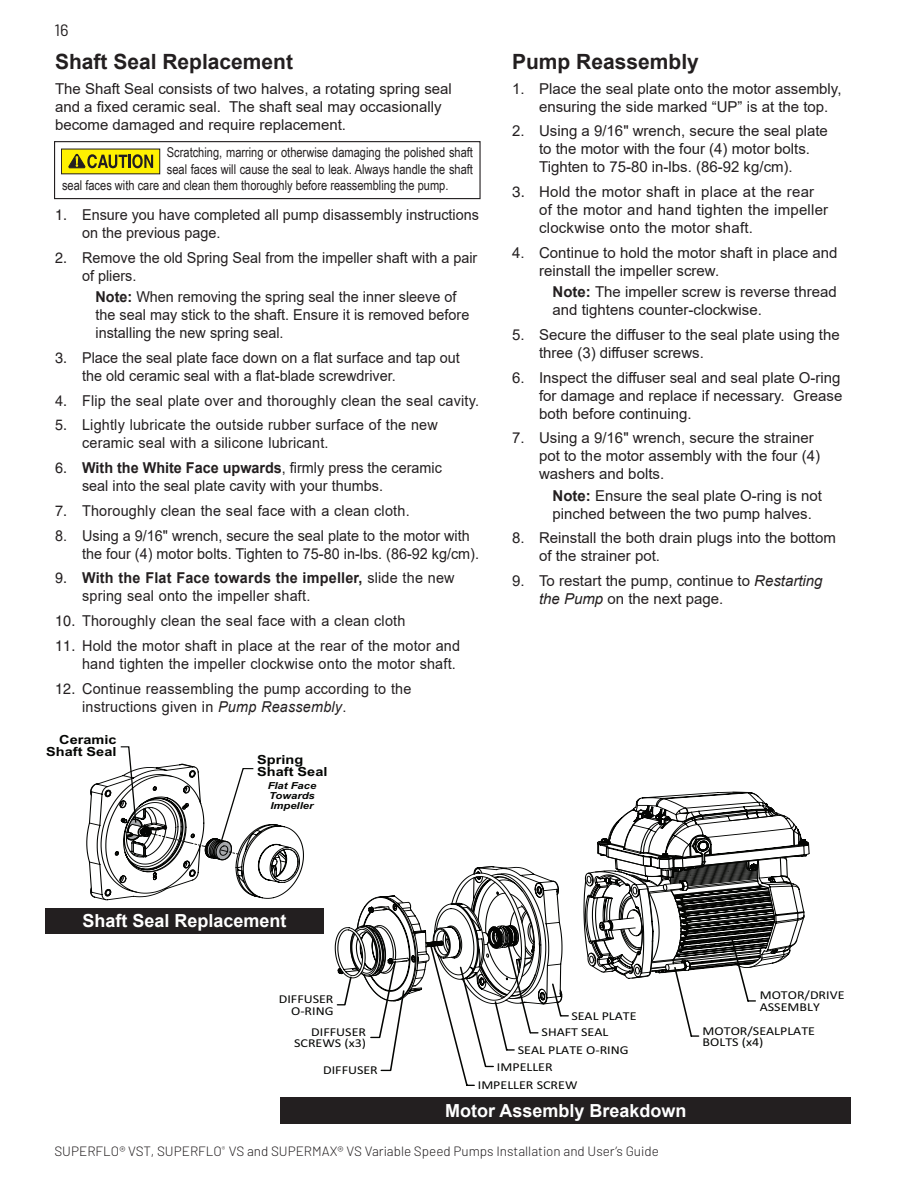
<style>
.page{position:relative;width:918px;height:1188px;background:#fff}
.page>*{position:absolute;margin:0;border:0;box-sizing:border-box;transform-origin:0 0}
.Head_2{font:700 21px "Arial";color:#231f20}
.Body_Text{font:700 21px "Arial";color:#231f20}
.t1{font:700 18px "Arial";color:#fff}
.t2{font:16.5px "Barlow";color:#231f20}
._1__Level_text{font:15px/18px "Arial";color:#231f20;scale:.96 1}
._1__Level_text-2{font:15px/18px "Arial";color:#231f20}
.NUMBERS_NEW{font:15px/18px "Arial";color:#231f20}
.t3{font:13.5px "Arial Narrow";color:#231f20}
.t4{font:300 13.5px "Barlow";color:#231f20}
.t5{font:700 12.6px/12.1px "Arial";color:#040503;text-align:right;scale:1.16 1}
.t6{font:12.15px/11.7px "Calibri";color:#040503;scale:1.16 1}
.t7{font:italic 700 9.75px/9.8px "Arial";color:#040503;scale:1.16 1}
.s1{font-family:"Helvetica"}
.s2{font-weight:700}
.s3{font-style:italic}
</style>
<div class="page">
<div style="left:61px;top:149px;width:99px;height:25px;background:#fff101"></div>
<svg style="left:68px;top:153px;width:85px;height:16px"></svg>
<div style="left:54px;top:141px;width:427px;height:58px;border:1px solid #231f20"></div>
<svg style="left:336px;top:792px;width:473px;height:247px"></svg>
<svg style="left:335px;top:854px;width:472px;height:150px"></svg>
<svg style="left:380px;top:936px;width:377px;height:150px"></svg>
<svg style="left:86px;top:746px;width:218px;height:154px"></svg>
<div style="left:281px;top:1098px;width:570px;height:26px;background:#231f20"></div>
<div style="left:45px;top:908px;width:279px;height:26px;background:#231f20"></div>
<p class="t2" style="left:54px;top:20px;width:16px">16</p>
<p class="Head_2" style="left:55px;top:47px;width:240px">Shaft Seal Replacement</p>
<p class="_1__Level_text-2" style="left:55px;top:80px;width:398px">The Shaft Seal consists of two halves, a rotating spring seal and a fixed ceramic seal. The shaft seal may occasionally become damaged and require replacement.</p>
<p class="t3" style="left:167px;top:143px;width:308px">Scratching, marring or otherwise damaging the polished shaft</p>
<p class="t3" style="left:167px;top:159px;width:308px">seal faces will cause the seal to leak. Always handle the shaft</p>
<p class="t3" style="left:62px;top:175px;width:388px">seal faces with care and clean them thoroughly before reassembling the pump.</p>
<p class="_1__Level_text" style="left:82px;top:206px;width:415px;text-indent:-27px"><span class="s1">1.</span> Ensure you have completed all pump disassembly instructions on the previous page.</p>
<p class="_1__Level_text" style="left:82px;top:248px;width:413px;text-indent:-27px"><span class="s1">2.</span> Remove the old Spring Seal from the impeller shaft with a pair of pliers.</p>
<p class="_1__Level_text" style="left:96px;top:288px;width:391px"><span class="s2">Note:</span> When removing the spring seal the inner sleeve of the seal may stick to the shaft. Ensure it is removed before installing the new spring seal.</p>
<p class="_1__Level_text" style="left:82px;top:348px;width:395px;text-indent:-27px"><span class="s1">3.</span> Place the seal plate face down on a flat surface and tap out the old ceramic seal with a flat-blade screwdriver.</p>
<p class="_1__Level_text" style="left:55px;top:391px;width:443px"><span class="s1">4.</span> Flip the seal plate over and thoroughly clean the seal cavity.</p>
<p class="_1__Level_text" style="left:82px;top:416px;width:372px;text-indent:-27px"><span class="s1">5.</span> Lightly lubricate the outside rubber surface of the new ceramic seal with a silicone lubricant.</p>
<p class="_1__Level_text" style="left:82px;top:459px;width:376px;text-indent:-27px"><span class="s1">6.</span> <span class="s2">With the White Face upwards</span>, firmly press the ceramic seal into the seal plate cavity with your thumbs.</p>
<p class="_1__Level_text" style="left:55px;top:501px;width:371px"><span class="s1">7.</span> Thoroughly clean the seal face with a clean cloth.</p>
<p class="_1__Level_text" style="left:82px;top:526px;width:415px;text-indent:-27px">8. Using a 9/16" wrench, secure the seal plate to the motor with the four (4) motor bolts. Tighten to 75-80 in-lbs. (86-92 kg/cm).</p>
<p class="_1__Level_text" style="left:82px;top:569px;width:390px;text-indent:-27px"><span class="s1">9.</span> <span class="s2">With the Flat Face towards the impeller,</span> slide the new spring seal onto the impeller shaft.</p>
<p class="_1__Level_text" style="left:55px;top:612px;width:366px"><span class="s1">10.</span> Thoroughly clean the seal face with a clean cloth</p>
<p class="_1__Level_text" style="left:55px;top:636px;width:423px;text-align:right"><span class="s1">11.</span> Hold the motor shaft in place at the rear of the motor and hand tighten the impeller clockwise onto the motor shaft.</p>
<p class="_1__Level_text" style="left:82px;top:679px;width:345px;text-indent:-27px"><span class="s1">12.</span> Continue reassembling the pump according to the instructions given in <span class="s3">Pump Reassembly</span>.</p>
<p class="t5" style="left:46px;top:734px;width:62px">Ceramic<br>Shaft Seal</p>
<p class="t5" style="left:257px;top:753px;width:62px;line-height:12.6px;text-align:left">Spring<br>Shaft Seal</p>
<p class="t7" style="left:268px;top:781px;width:43px">Flat Face<br>Towards<br>Impeller</p>
<p class="Body_Text" style="left:512px;top:47px;width:188px">Pump Reassembly</p>
<p class="_1__Level_text-2" style="left:539px;top:79px;width:304px;text-indent:-27px">1. Place the seal plate onto the motor assembly, ensuring the side marked “UP” is at the top.</p>
<p class="_1__Level_text-2" style="left:539px;top:122px;width:290px;text-indent:-27px">2. Using a 9/16" wrench, secure the seal plate to the motor with the four (4) motor bolts.<br>Tighten to 75-80 in-lbs. (86-92 kg/cm).</p>
<p class="_1__Level_text-2" style="left:539px;top:183px;width:291px;text-indent:-27px"><span class="s1">3.</span> Hold the motor shaft in place at the rear of the motor and hand tighten the impeller clockwise onto the motor shaft.</p>
<p class="_1__Level_text-2" style="left:539px;top:244px;width:300px;text-indent:-27px">4. Continue to hold the motor shaft in place and reinstall the impeller screw.</p>
<p class="NUMBERS_NEW" style="left:553px;top:283px;width:286px"><span class="s2">Note:</span> The impeller screw is reverse thread and tightens counter-clockwise.</p>
<p class="_1__Level_text-2" style="left:539px;top:326px;width:302px;text-indent:-27px">5. Secure the diffuser to the seal plate using the three (3) diffuser screws.</p>
<p class="_1__Level_text-2" style="left:539px;top:368px;width:305px;text-align:justify;text-indent:-27px">6. Inspect the diffuser seal and seal plate O-ring for damage and replace if necessary. Grease both before continuing.</p>
<p class="_1__Level_text-2" style="left:539px;top:429px;width:282px;text-indent:-27px">7. Using a 9/16" wrench, secure the strainer pot to the motor assembly with the four (4) washers and bolts.</p>
<p class="_1__Level_text-2" style="left:553px;top:486px;width:271px"><span class="s2">Note:</span> Ensure the seal plate O-ring is not pinched between the two pump halves.</p>
<p class="_1__Level_text-2" style="left:539px;top:529px;width:298px;text-indent:-27px">8. Reinstall the both drain plugs into the bottom of the strainer pot.</p>
<p class="_1__Level_text-2" style="left:539px;top:572px;width:285px;text-indent:-27px">9. To restart the pump, continue to <span class="s3">Restarting the Pump</span> on the next page.</p>
<p class="t1" style="left:83px;top:908px;width:206px">Shaft Seal Replacement</p>
<p class="t6" style="left:279px;top:993px;width:49px;text-align:right">DIFFUSER<br>O-RING</p>
<p class="t6" style="left:294px;top:1025px;width:64px;text-align:right">DIFFUSER<br>SCREWS (x3)</p>
<p class="t6" style="left:323px;top:1064px;width:49px">DIFFUSER</p>
<p class="t6" style="left:571px;top:1010px;width:58px">SEAL PLATE</p>
<p class="t6" style="left:497px;top:1041px;width:115px;line-height:17.1px;text-indent:21px">SEAL PLATE O-RING<br>IMPELLER</p>
<p class="t6" style="left:478px;top:1079px;width:87px">IMPELLER SCREW</p>
<p class="t6" style="left:542px;top:1026px;width:59px">SHAFT SEAL</p>
<p class="t1" style="left:445px;top:1098px;width:243px">Motor Assembly Breakdown</p>
<p class="t4" style="left:54px;top:1143px;width:606px">SUPERFLO® VST, SUPERFLO<sup>®</sup> VS and SUPERMAX® VS Variable Speed Pumps Installation and User’s Guide</p>
<p class="t6" style="left:760px;top:989px;width:75px">MOTOR/DRIVE<br>ASSEMBLY</p>
<p class="t6" style="left:703px;top:1024px;width:98px">MOTOR/SEALPLATE<br>BOLTS (x4)</p>
</div>
